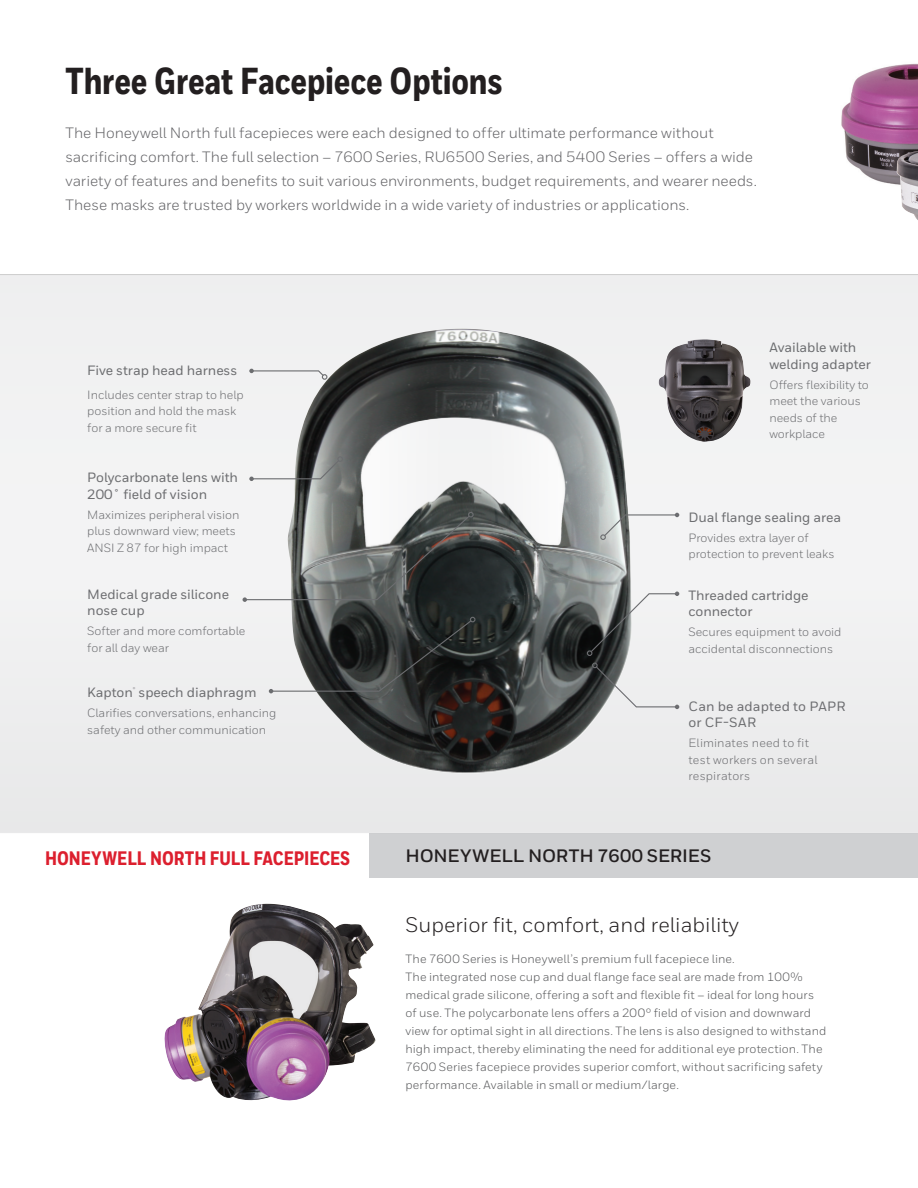
<style>
.page{position:relative;width:918px;height:1188px;background:#fff}
.page>*{position:absolute;margin:0;border:0;box-sizing:border-box;transform-origin:0 0}
.t1{font:800 37.5px "Honeywell Cond";letter-spacing:-.005em;color:#231f20}
.t2{font:21px "Honeywell Sans";color:#231f20}
.t3{font:800 19.5px "Honeywell Cond";color:#dc1f2e}
.t4{font:700 18px "Honeywell Sans";letter-spacing:-.01em;color:#231f20}
.t5{font:15px/24px "Honeywell Sans";letter-spacing:-.005em;color:#636366}
.t6{font:500 13.5px/16.5px "Honeywell Sans";letter-spacing:-.005em;color:#6c6d70}
.t7{font:500 13.5px/16.5px "Honeywell Sans";letter-spacing:.015em;color:#6c6d70}
.t8{font:12px/18px "Honeywell Sans";letter-spacing:.005em;color:#57585a}
.t9{font:12px/16.5px "Honeywell Sans";letter-spacing:-.005em;color:#6c6d70}
.t10{font:12px/16.5px "Honeywell Sans";letter-spacing:.015em;color:#6c6d70}
.t11{font:500 5.55px "Honeywell Sans";color:#6c6d70}
</style>
<div class="page">
<div style="left:369px;top:833px;width:549px;height:44px;background:#cfd0d2"></div>
<img style="left:164px;top:904px;width:212px;height:197px">
<div style="left:0;top:275px;width:918px;height:558px;background:#f0f0f1"></div>
<img style="left:287px;top:329px;width:351px;height:460px">
<svg style="left:269px;top:617px;width:206px;height:76px;background:#484b4a"></svg>
<svg style="left:243px;top:512px;width:231px;height:90px"></svg>
<svg style="left:249px;top:456px;width:94px;height:25px"></svg>
<svg style="left:249px;top:369px;width:78px;height:11px"></svg>
<svg style="left:600px;top:513px;width:79px;height:27px"></svg>
<svg style="left:587px;top:592px;width:92px;height:64px"></svg>
<svg style="left:592px;top:663px;width:87px;height:46px"></svg>
<img style="left:659px;top:339px;width:92px;height:103px">
<hr style="left:0;top:274px;width:918px;height:1px;background:#231f20">
<img style="left:841px;top:63px;width:77px;height:122px">
<img style="left:897px;top:151px;width:21px;height:69px">
<h1 class="t1" style="left:65px;top:58px;width:438px">Three Great Facepiece Options</h1>
<p class="t5" style="left:65px;top:121px;width:693px">The Honeywell North full facepieces were each designed to offer ultimate performance without sacrificing comfort. The full selection – 7600 Series, RU6500 Series, and 5400 Series – offers a wide variety of features and benefits to suit various environments, budget requirements, and wearer needs.<br>These masks are trusted by workers worldwide in a wide variety of industries or applications.</p>
<p class="t6" style="left:87px;top:362px;width:152px">Five strap head harness</p>
<p class="t9" style="left:87px;top:386px;width:158px">Includes center strap to help position and hold the mask for a more secure fit</p>
<p class="t6" style="left:769px;top:340px;width:103px">Available with welding adapter</p>
<p class="t9" style="left:770px;top:377px;width:101px">Offers flexibility to meet the various needs of the workplace</p>
<p class="t6" style="left:87px;top:469px;width:152px">Polycarbonate lens with<br>200˚ field of vision</p>
<p class="t9" style="left:87px;top:506px;width:154px">Maximizes peripheral vision plus downward view; meets<br>ANSI Z 87 for high impact</p>
<p class="t6" style="left:87px;top:586px;width:143px">Medical grade silicone nose cup</p>
<p class="t9" style="left:87px;top:623px;width:160px">Softer and more comfortable for all day wear</p>
<p class="t11" style="left:133px;top:686px;width:4px">®</p>
<p class="t9" style="left:87px;top:705px;width:191px">Clarifies conversations, enhancing safety and other communication</p>
<p class="t6" style="left:87px;top:684px;width:171px">Kapton speech diaphragm</p>
<p class="t6" style="left:688px;top:509px;width:154px">Dual flange sealing area</p>
<p class="t9" style="left:688px;top:529px;width:147px">Provides extra layer of protection to prevent leaks</p>
<p class="t6" style="left:688px;top:587px;width:122px">Threaded cartridge connector</p>
<p class="t9" style="left:688px;top:624px;width:155px">Secures equipment to avoid accidental disconnections</p>
<p class="t7" style="left:688px;top:698px;width:159px">Can be adapted to PAPR or CF-SAR</p>
<p class="t10" style="left:688px;top:735px;width:130px">Eliminates need to fit test workers on several respirators</p>
<h3 class="t3" style="left:45px;top:846px;width:307px">HONEYWELL NORTH FULL FACEPIECES</h3>
<h3 class="t4" style="left:406px;top:845px;width:307px">HONEYWELL NORTH 7600 SERIES</h3>
<h2 class="t2" style="left:406px;top:912px;width:335px">Superior fit, comfort, and reliability</h2>
<p class="t8" style="left:406px;top:950px;width:422px">The 7600 Series is Honeywell’s premium full facepiece line.<br>The integrated nose cup and dual flange face seal are made from 100% medical grade silicone, offering a soft and flexible fit – ideal for long hours of use. The polycarbonate lens offers a 200° field of vision and downward view for optimal sight in all directions. The lens is also designed to withstand high impact, thereby eliminating the need for additional eye protection. The 7600 Series facepiece provides superior comfort, without sacrificing safety performance. Available in small or medium/large.</p>
</div>
